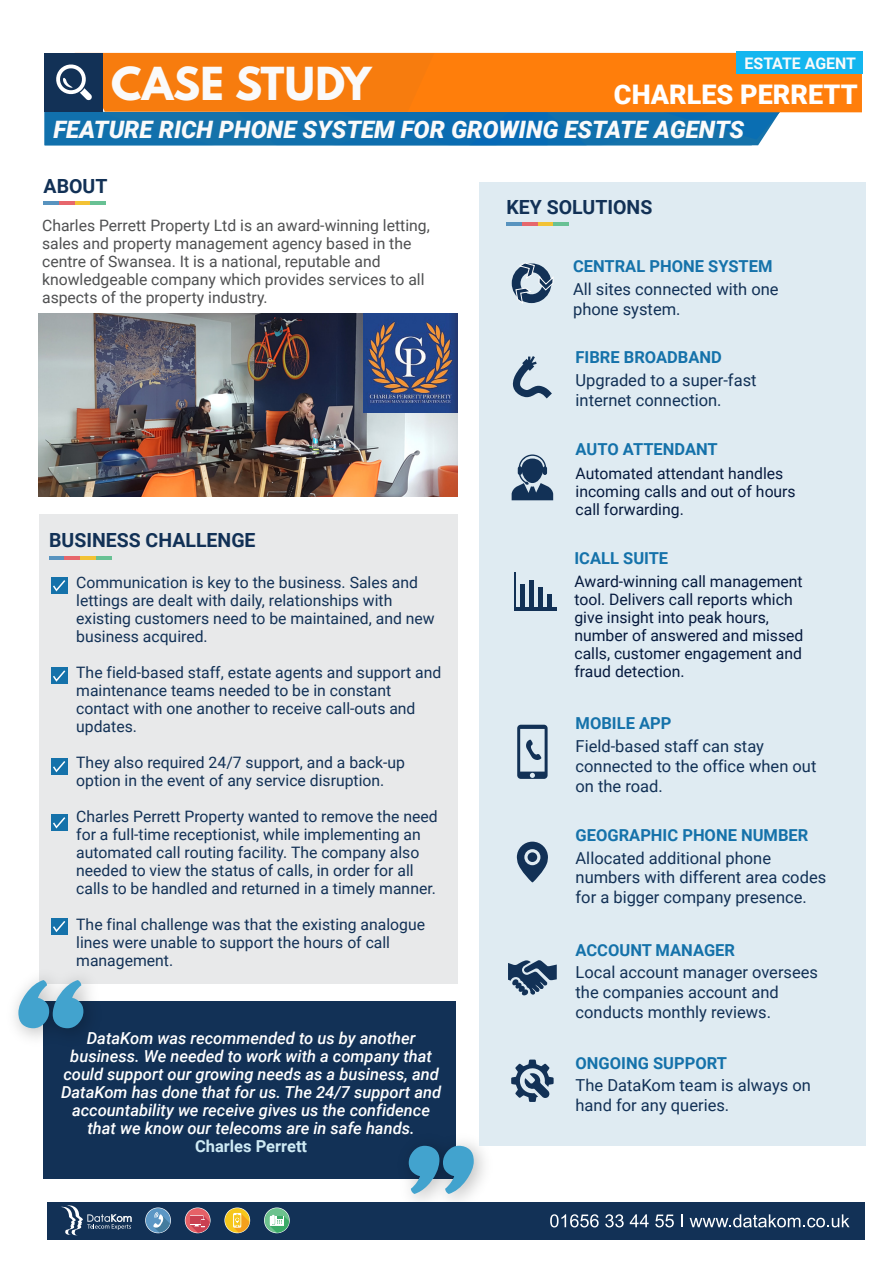
<style>
.page{position:relative;width:893px;height:1263px;background:#fff}
.page>*{position:absolute;margin:0;border:0;box-sizing:border-box;transform-origin:0 0}
.t1{font:700 40.35px "League Spartan";letter-spacing:.01em;color:#fafafa}
.t2{font:900 27px "Roboto";color:#fff}
.t3{font:italic 900 24px "Roboto";color:#fafafa}
.t4{font:700 19.5px "Roboto";color:#123156}
.t5{font:16.5px/19.8px "Roboto";color:#123156}
.t6{font:italic 500 16.5px/18px "Roboto";color:#fff;text-align:center}
.t7{font:700 16.5px "Roboto";color:#1572aa}
.t8{font:700 16.5px "Roboto";color:#ceeaf4}
.t9{font:700 15.9px "Roboto";color:#fafafa}
.t10{font:15.75px/18px "Roboto";color:#123156}
.t11{font:15.75px/18px "Roboto";color:#05193d}
.t12{font:15.75px/18px "Roboto";color:#4f5051}
</style>
<div class="page">
<div style="left:39px;top:514px;width:419px;height:469px;background:#e8e9ea"></div>
<div style="left:43px;top:1001px;width:412px;height:177px;background:#123156"></div>
<img style="left:14px;top:979px;width:95px;height:59px">
<svg style="left:18px;top:980px;width:65px;height:48px"></svg>
<img style="left:389px;top:1125px;width:95px;height:76px">
<svg style="left:409px;top:1146px;width:65px;height:48px;background:#60a1c0"></svg>
<div style="left:47px;top:1202px;width:818px;height:38px;background:#123156"></div>
<svg style="left:550px;top:1214px;width:49px;height:13px"></svg>
<svg style="left:605px;top:1214px;width:19px;height:13px"></svg>
<svg style="left:630px;top:1214px;width:19px;height:13px"></svg>
<svg style="left:655px;top:1214px;width:19px;height:13px"></svg>
<svg style="left:681px;top:1214px;width:2px;height:13px"></svg>
<svg style="left:690px;top:1214px;width:159px;height:13px"></svg>
<svg style="left:145px;top:1207px;width:26px;height:26px"></svg>
<div style="left:146px;top:1208px;width:24px;height:24px;background:#5c97c5;border-radius:50%"></div>
<svg style="left:151px;top:1212px;width:19px;height:20px"></svg>
<svg style="left:185px;top:1207px;width:26px;height:26px"></svg>
<div style="left:185px;top:1208px;width:25px;height:24px;background:#e66167;border-radius:50%"></div>
<svg style="left:190px;top:1215px;width:20px;height:17px"></svg>
<svg style="left:224px;top:1207px;width:26px;height:26px"></svg>
<div style="left:225px;top:1208px;width:25px;height:24px;background:#f6c71c;border-radius:50%"></div>
<svg style="left:233px;top:1213px;width:16px;height:19px"></svg>
<svg style="left:264px;top:1207px;width:26px;height:26px"></svg>
<div style="left:265px;top:1208px;width:24px;height:24px;background:#6dc28e;border-radius:50%"></div>
<svg style="left:270px;top:1215px;width:19px;height:17px"></svg>
<svg style="left:61px;top:1205px;width:71px;height:31px"></svg>
<hr style="left:44px;top:201px;width:15px;height:3px;background:#5792bf">
<hr style="left:59px;top:201px;width:16px;height:3px;background:#e7666b">
<hr style="left:75px;top:201px;width:15px;height:3px;background:#f3c233">
<hr style="left:90px;top:201px;width:16px;height:3px;background:#67c193">
<hr style="left:49px;top:556px;width:16px;height:3px;background:#5792bf">
<hr style="left:65px;top:556px;width:15px;height:3px;background:#e7666b">
<hr style="left:80px;top:556px;width:16px;height:3px;background:#f3c233">
<hr style="left:96px;top:556px;width:15px;height:3px;background:#67c193">
<div style="left:51px;top:667px;width:16px;height:17px;background:#1572aa"></div>
<svg style="left:53px;top:670px;width:13px;height:12px"></svg>
<div style="left:51px;top:577px;width:16px;height:17px;background:#1572aa"></div>
<svg style="left:53px;top:580px;width:13px;height:12px"></svg>
<div style="left:51px;top:758px;width:16px;height:16px;background:#1572aa"></div>
<svg style="left:53px;top:761px;width:13px;height:12px"></svg>
<div style="left:51px;top:814px;width:16px;height:17px;background:#1572aa"></div>
<svg style="left:53px;top:817px;width:13px;height:12px"></svg>
<div style="left:51px;top:918px;width:16px;height:16px;background:#1572aa"></div>
<svg style="left:53px;top:921px;width:13px;height:12px"></svg>
<img style="left:39px;top:314px;width:419px;height:182px">
<div style="left:479px;top:182px;width:386px;height:964px;background:#dfebf2"></div>
<hr style="left:507px;top:223px;width:15px;height:3px;background:#5792bf">
<hr style="left:522px;top:223px;width:16px;height:3px;background:#e7666b">
<hr style="left:538px;top:223px;width:15px;height:3px;background:#f3c233">
<hr style="left:553px;top:223px;width:16px;height:3px;background:#67c193">
<svg style="left:511px;top:1059px;width:43px;height:43px"></svg>
<svg style="left:508px;top:960px;width:49px;height:36px"></svg>
<svg style="left:517px;top:842px;width:31px;height:41px"></svg>
<svg style="left:512px;top:356px;width:40px;height:42px"></svg>
<div style="left:780px;top:74px;width:82px;height:38px;background:#ff7e0b"></div>
<svg style="left:45px;top:53px;width:735px;height:92px;background:#9c764c"></svg>
<svg style="left:512px;top:262px;width:41px;height:42px"></svg>
<hr style="left:514px;top:572px;width:1px;height:35px;background:#123156">
<hr style="left:514px;top:607px;width:42px;height:3px;background:#123156">
<div style="left:520px;top:591px;width:5px;height:16px;background:#123156"></div>
<div style="left:529px;top:585px;width:5px;height:22px;background:#123156"></div>
<svg style="left:520px;top:580px;width:14px;height:11px"></svg>
<div style="left:538px;top:596px;width:5px;height:11px;background:#123156"></div>
<div style="left:538px;top:587px;width:5px;height:9px;background:#123156"></div>
<svg style="left:547px;top:594px;width:5px;height:13px"></svg>
<svg style="left:517px;top:725px;width:31px;height:54px"></svg>
<img style="left:363px;top:314px;width:95px;height:99px">
<svg style="left:512px;top:454px;width:41px;height:46px"></svg>
<div style="left:736px;top:52px;width:126px;height:22px;background:#14b6ef"></div>
<h1 class="t1" style="left:111px;top:52px;width:262px">CASE STUDY</h1>
<p class="t9" style="left:745px;top:52px;width:113px">ESTATE AGENT</p>
<h2 class="t2" style="left:614px;top:75px;width:245px">CHARLES PERRETT</h2>
<h3 class="t3" style="left:53px;top:113px;width:692px">FEATURE RICH PHONE SYSTEM FOR GROWING ESTATE AGENTS</h3>
<p class="t4" style="left:44px;top:172px;width:65px">ABOUT</p>
<p class="t12" style="left:42px;top:216px;width:389px">Charles Perrett Property Ltd is an award-winning letting, sales and property management agency based in the centre of Swansea. It is a national, reputable and knowledgeable company which provides services to all aspects of the property industry.</p>
<p class="t4" style="left:49px;top:526px;width:208px">BUSINESS CHALLENGE</p>
<p class="t10" style="left:76px;top:572px;width:360px">Communication is key to the business. Sales and lettings are dealt with daily, relationships with existing customers need to be maintained, and new business acquired.</p>
<p class="t10" style="left:76px;top:662px;width:367px">The field-based staff, estate agents and support and maintenance teams needed to be in constant contact with one another to receive call-outs and updates.</p>
<p class="t10" style="left:76px;top:752px;width:330px">They also required 24/7 support, and a back-up option in the event of any service disruption.</p>
<p class="t10" style="left:76px;top:806px;width:363px">Charles Perrett Property wanted to remove the need for a full-time receptionist, while implementing an automated call routing facility. The company also needed to view the status of calls, in order for all calls to be handled and returned in a timely manner.</p>
<p class="t10" style="left:76px;top:914px;width:350px">The final challenge was that the existing analogue lines were unable to support the hours of call management.</p>
<p class="t6" style="left:61px;top:1029px;width:382px">DataKom was recommended to us by another business. We needed to work with a company that could support our growing needs as a business, and DataKom has done that for us. The 24/7 support and accountability we receive gives us the confidence that we know our telecoms are in safe hands.</p>
<p class="t8" style="left:195px;top:1135px;width:114px">Charles Perrett</p>
<p class="t4" style="left:507px;top:193px;width:147px">KEY SOLUTIONS</p>
<p class="t7" style="left:573px;top:255px;width:201px">CENTRAL PHONE SYSTEM</p>
<p class="t5" style="left:573px;top:279px;width:207px">All sites connected with one phone system.</p>
<p class="t7" style="left:576px;top:346px;width:148px">FIBRE BROADBAND</p>
<p class="t5" style="left:576px;top:370px;width:183px">Upgraded to a super-fast internet connection.</p>
<p class="t7" style="left:576px;top:437px;width:144px">AUTO ATTENDANT</p>
<p class="t11" style="left:576px;top:464px;width:222px">Automated attendant handles incoming calls and out of hours call forwarding.</p>
<p class="t7" style="left:574px;top:547px;width:95px">ICALL SUITE</p>
<p class="t11" style="left:574px;top:572px;width:230px">Award-winning call management tool. Delivers call reports which give insight into peak hours, number of answered and missed calls, customer engagement and fraud detection.</p>
<p class="t7" style="left:576px;top:711px;width:97px">MOBILE APP</p>
<p class="t5" style="left:576px;top:735px;width:242px">Field-based staff can stay connected to the office when out on the road.</p>
<p class="t7" style="left:576px;top:823px;width:234px">GEOGRAPHIC PHONE NUMBER</p>
<p class="t5" style="left:576px;top:847px;width:252px">Allocated additional phone numbers with different area codes for a bigger company presence.</p>
<p class="t7" style="left:576px;top:939px;width:161px">ACCOUNT MANAGER</p>
<p class="t5" style="left:576px;top:962px;width:244px">Local account manager oversees the companies account and conducts monthly reviews.</p>
<p class="t7" style="left:576px;top:1051px;width:153px">ONGOING SUPPORT</p>
<p class="t5" style="left:576px;top:1074px;width:237px">The DataKom team is always on hand for any queries.</p>
</div>
